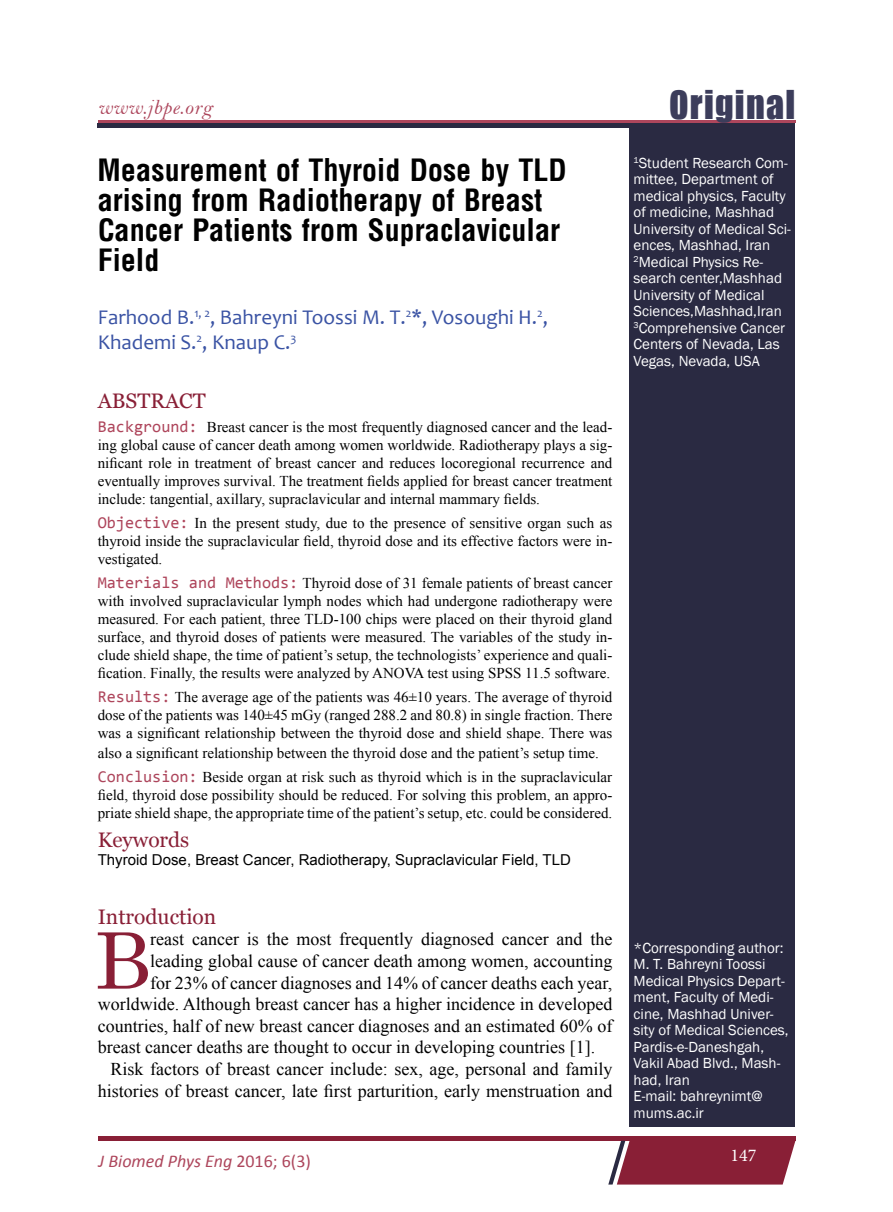
<style>
.page{position:relative;width:893px;height:1212px;background:#fff}
.page>*{position:absolute;margin:0;border:0;box-sizing:border-box;transform-origin:0 0}
.t1{font:77.85px "Century Schoolbook";color:#891f36}
.t2{font:40.5px "Billboard";letter-spacing:.03em;color:#3c3d5b}
.t3{font:700 30px/30px "Arena Condensed";color:#000}
.t4{font:21px/25.2px "Candara";color:#3a53a4}
.t5{font:21px "Georgia";color:#891f36}
.t6{font:21px "Bell MT Italic";letter-spacing:.03em;color:#ad465c}
.t7{font:18px "Times New Roman";color:#000}
.t8{font:italic 18px "Calibri";color:#ad465c}
.t9{font:18px "Minion Pro";color:#fff}
.t10{font:15px/18px "Times New Roman";color:#000;text-align:justify}
.t11{font:15px/16.5px "Franklin Gothic";color:#fff}
.t12{font:15px "Arial";color:#000}
.s1{font-family:"Consolas";font-size:16.5px;color:#ae455b}
.s2{font-family:"Consolas";font-size:16.5px;color:#ad465c}
.s3{font-style:normal}
</style>
<div class="page">
<div style="left:98px;top:1136px;width:697px;height:5px;background:#891f36"></div>
<svg style="left:608px;top:1141px;width:187px;height:43px;background:#913348"></svg>
<hr style="left:98px;top:120px;width:698px;height:2px;background:#ad465c">
<div style="left:629px;top:126px;width:166px;height:1001px;background:#2a2a42"></div>
<div style="left:98px;top:123px;width:697px;height:5px;background:#2a2a42"></div>
<h3 class="t6" style="left:98px;top:94px;width:116px">www.jbpe.org</h3>
<h3 class="t3" style="left:98px;top:155px;width:471px">Measurement of Thyroid Dose by TLD arising from Radiotherapy of Breast<br>Cancer Patients from Supraclavicular<br>Field</h3>
<h3 class="t4" style="left:98px;top:304px;width:452px">Farhood B.<sup>1,</sup> <sup>2</sup>, Bahreyni Toossi M. T.<sup>2</sup>*, Vosoughi H.<sup>2</sup>,<br>Khademi S.<sup>2</sup>, Knaup C.<sup>3</sup></h3>
<h3 class="t5" style="left:98px;top:388px;width:109px">ABSTRACT</h3>
<p class="t10" style="left:98px;top:418px;width:516px"><span class="s1">Background:</span> Breast cancer is the most frequently diagnosed cancer and the lead&shy;ing global cause of cancer death among women worldwide. Radiotherapy plays a sig&shy;nificant role in treatment of breast cancer and reduces locoregional recurrence and eventually improves survival. The treatment fields applied for breast cancer treatment include: tangential, axillary, supraclavicular and internal mammary fields.</p>
<p class="t10" style="left:98px;top:514px;width:516px"><span class="s1">Objective:</span> In the present study, due to the presence of sensitive organ such as thyroid inside the supraclavicular field, thyroid dose and its effective factors were in&shy;vestigated.</p>
<p class="t10" style="left:98px;top:574px;width:516px"><span class="s1">Materials and Methods:</span> Thyroid dose of 31 female patients of breast cancer with involved supraclavicular lymph nodes which had undergone radiotherapy were measured. For each patient, three TLD-100 chips were placed on their thyroid gland surface, and thyroid doses of patients were measured. The variables of the study in&shy;clude shield shape, the time of patient’s setup, the technologists’ experience and quali&shy;fication. Finally, the results were analyzed by ANOVA test using SPSS 11.5 software.</p>
<p class="t10" style="left:98px;top:688px;width:516px"><span class="s1">Results:</span> The average age of the patients was 46±10 years. The average of thyroid dose of the patients was 140±45 mGy (ranged 288.2 and 80.8) in single fraction. There was a significant relationship between the thyroid dose and shield shape. There was</p>
<p class="t10" style="left:98px;top:741px;width:516px;line-height:24px">also a significant relationship between the thyroid dose and the patient’s setup time.<br><span class="s2">Conclusion:</span> Beside organ at risk such as thyroid which is in the supraclavicular</p>
<p class="t10" style="left:98px;top:786px;width:516px">field, thyroid dose possibility should be reduced. For solving this problem, an appro&shy;priate shield shape, the appropriate time of the patient’s setup, etc. could be considered.</p>
<h3 class="t5" style="left:98px;top:827px;width:93px">Keywords</h3>
<p class="t12" style="left:98px;top:850px;width:474px">Thyroid Dose, Breast Cancer, Radiotherapy, Supraclavicular Field, TLD</p>
<h3 class="t5" style="left:98px;top:904px;width:120px">Introduction</h3>
<h1 class="t1" style="left:94px;top:912px;width:58px">B</h1>
<p class="t7" style="left:150px;top:927px;width:464px">reast cancer is the most frequently diagnosed cancer and the</p>
<p class="t7" style="left:150px;top:949px;width:463px">leading global cause of cancer death among women, accounting</p>
<p class="t7" style="left:150px;top:970px;width:463px">for 23% of cancer diagnoses and 14% of cancer deaths each year,</p>
<p class="t7" style="left:98px;top:992px;width:516px">worldwide. Although breast cancer has a higher incidence in developed</p>
<p class="t7" style="left:98px;top:1014px;width:516px">countries, half of new breast cancer diagnoses and an estimated 60% of</p>
<p class="t7" style="left:98px;top:1035px;width:499px">breast cancer deaths are thought to occur in developing countries [1].</p>
<p class="t7" style="left:111px;top:1057px;width:503px">Risk factors of breast cancer include: sex, age, personal and family</p>
<p class="t7" style="left:98px;top:1078px;width:516px">histories of breast cancer, late first parturition, early menstruation and</p>
<p class="t8" style="left:99px;top:1148px;width:214px">J Biomed Phys Eng <span class="s3">2016; 6(3)</span></p>
<h2 class="t2" style="left:669px;top:83px;width:128px">Original</h2>
<p class="t11" style="left:634px;top:155px;width:159px"><sup>1</sup>Student Research Com&shy;mittee, Department of medical physics, Faculty of medicine, Mashhad<br>University of Medical Sci&shy;ences, Mashhad, Iran<br><sup>2</sup>Medical Physics Re&shy;search center,Mashhad<br>University of Medical<br>Sciences,Mashhad,Iran<br><sup>3</sup>Comprehensive Cancer<br>Centers of Nevada, Las<br>Vegas, Nevada, USA</p>
<p class="t11" style="left:634px;top:940px;width:157px">*Corresponding author:<br>M. T. Bahreyni Toossi<br>Medical Physics Depart&shy;ment, Faculty of Medi&shy;cine, Mashhad Univer&shy;sity of Medical Sciences,<br>Pardis-e-Daneshgah,<br>Vakil Abad Blvd., Mash&shy;had, Iran<br>E-mail: bahreynimt@ mums.ac.ir</p>
<p class="t9" style="left:730px;top:1143px;width:27px">147</p>
</div>
